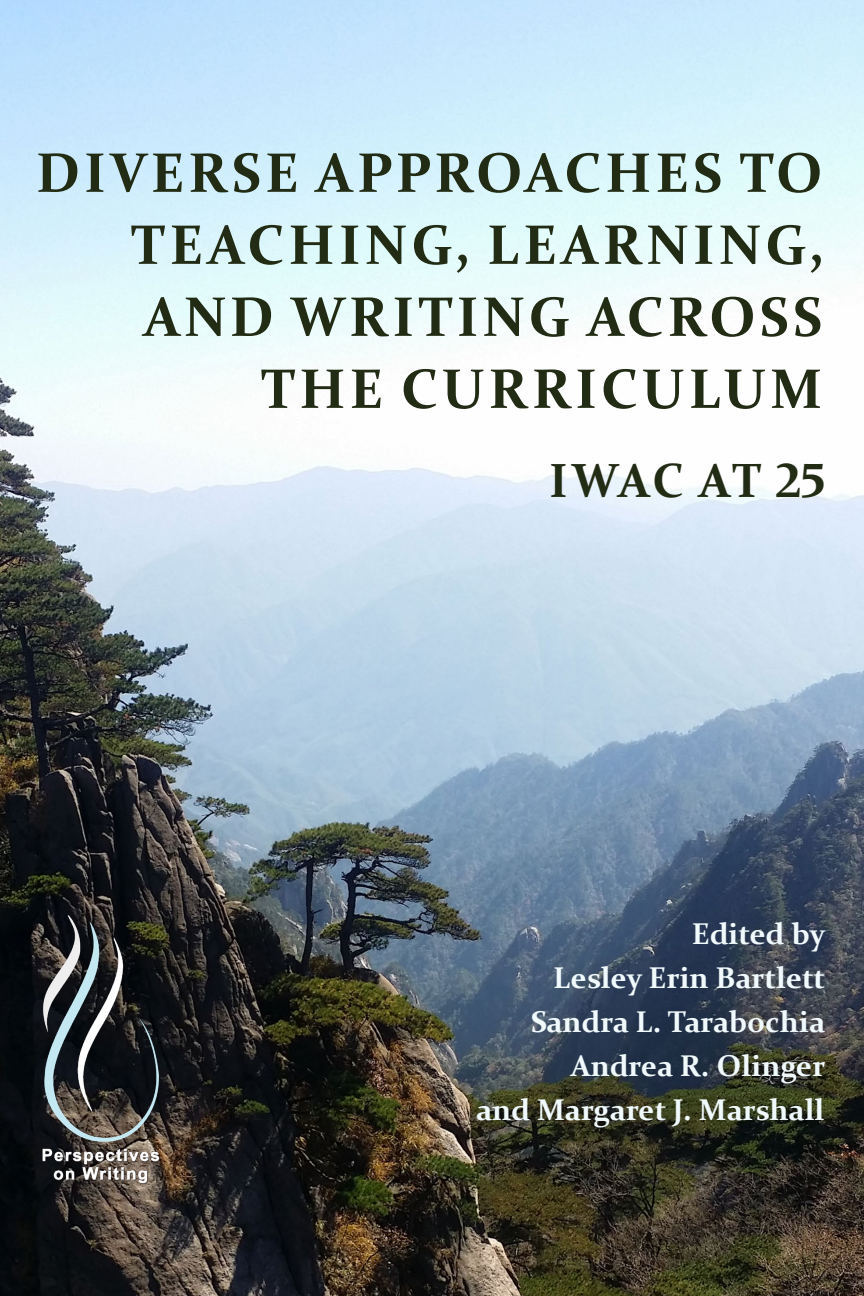
<style>
.page{position:relative;width:864px;height:1296px;background:#fff}
.page>*{position:absolute;margin:0;border:0;box-sizing:border-box;transform-origin:0 0}
.t1{font:700 56px/72px "Constantia";letter-spacing:.07em;color:#222c14;text-align:right}
.t2{font:700 48px "Constantia";letter-spacing:.025em;color:#222c14}
.t3{font:700 30px/44px "Constantia";color:#f0f9fb;text-align:right}
</style>
<div class="page">
<img style="left:0;top:0;width:864px;height:1296px">
<img style="left:41px;top:913px;width:119px;height:271px">
<p class="t1" style="left:36px;top:134px;width:790px">DIVERSE APPROACHES TO<br>TEACHING, LEARNING,<br>AND WRITING ACROSS<br>THE CURRICULUM</p>
<p class="t2" style="left:549px;top:447px;width:276px">IWAC AT 25</p>
<p class="t3" style="left:476px;top:910px;width:351px">Edited by<br>Lesley Erin Bartlett<br>Sandra L. Tarabochia<br>Andrea R. Olinger<br>and Margaret J. Marshall</p>
</div>
